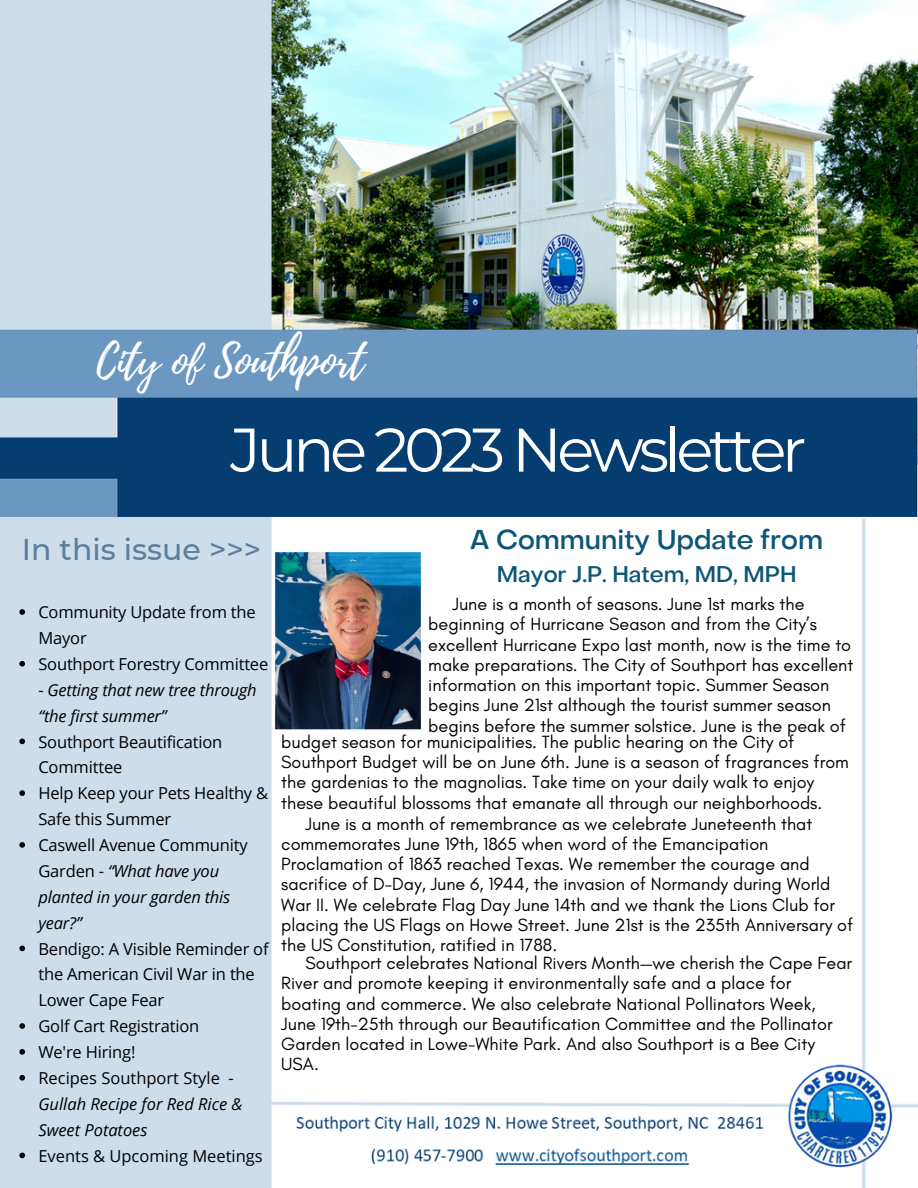
<style>
.page{position:relative;width:918px;height:1188px;background:#fff}
.page>*{position:absolute;margin:0;border:0;box-sizing:border-box;transform-origin:0 0}
.t1{font:61.5px "Montserrat";letter-spacing:-.075em;color:#fff}
.t2{font:42px "Playlist Script";color:#fff}
.t3{font:500 30px "Montserrat";color:#5b7f9d}
.t4{font:500 27px "Object Sans";color:#0c5678}
.t5{font:500 22.35px "Object Sans";color:#0c5678}
.t6{font:18px/20.2px "Glacial Indifference";color:#000}
.t7{font:16.5px/25.8px "Open Sans";letter-spacing:-.01em;color:#000}
.t8{font:italic 16.5px/25.8px "Open Sans";letter-spacing:-.01em;color:#000}
.s1{font-style:normal}
</style>
<div class="page">
<img style="left:0;top:0;width:918px;height:1188px">
<img style="left:273px;top:550px;width:151px;height:182px">
<svg style="left:19px;top:609px;width:6px;height:6px"></svg>
<svg style="left:19px;top:661px;width:6px;height:6px"></svg>
<svg style="left:19px;top:739px;width:6px;height:5px"></svg>
<svg style="left:19px;top:790px;width:6px;height:6px"></svg>
<svg style="left:19px;top:842px;width:6px;height:6px"></svg>
<svg style="left:19px;top:946px;width:6px;height:5px"></svg>
<svg style="left:19px;top:1023px;width:6px;height:6px"></svg>
<svg style="left:19px;top:1049px;width:6px;height:6px"></svg>
<svg style="left:19px;top:1075px;width:6px;height:6px"></svg>
<svg style="left:19px;top:1153px;width:6px;height:5px"></svg>
<p class="t2" style="left:97px;top:332px;width:269px">City of Southport</p>
<p class="t1" style="left:230px;top:412px;width:578px">June 2023 Newsletter</p>
<p class="t3" style="left:22px;top:531px;width:241px">In this issue &gt;&gt;&gt;</p>
<p class="t7" style="left:38px;top:599px;width:219px">Community Update from the<br>Mayor</p>
<p class="t7" style="left:38px;top:651px;width:231px">Southport Forestry Committee</p>
<p class="t8" style="left:38px;top:677px;width:220px"><span class="s1">-</span> Getting that new tree through “the first summer”</p>
<p class="t7" style="left:38px;top:728px;width:185px">Southport Beautification<br>Committee</p>
<p class="t7" style="left:38px;top:780px;width:231px">Help Keep your Pets Healthy &amp;<br>Safe this Summer</p>
<p class="t8" style="left:38px;top:832px;width:211px"><span class="s1">Caswell Avenue Community<br>Garden -</span> “What have you planted in your garden this year?”</p>
<p class="t7" style="left:38px;top:935px;width:232px">Bendigo: A Visible Reminder of the American Civil War in the<br>Lower Cape Fear</p>
<p class="t7" style="left:38px;top:1013px;width:162px">Golf Cart Registration</p>
<p class="t7" style="left:38px;top:1039px;width:99px">We're Hiring!</p>
<p class="t8" style="left:38px;top:1065px;width:206px"><span class="s1">Recipes Southport Style -<br></span>Gullah Recipe for Red Rice &amp;<br>Sweet Potatoes</p>
<p class="t7" style="left:38px;top:1142px;width:226px">Events &amp; Upcoming Meetings</p>
<p class="t4" style="left:470px;top:529px;width:354px">A Community Update from</p>
<p class="t5" style="left:497px;top:565px;width:301px">Mayor J.P. Hatem, MD, MPH</p>
<p class="t6" style="left:428px;top:594px;width:427px;text-indent:24px">June is a month of seasons. June 1st marks the beginning of Hurricane Season and from the City’s excellent Hurricane Expo last month, now is the time to make preparations. The City of Southport has excellent information on this important topic. Summer Season begins June 21st although the tourist summer season begins before the summer solstice. June is the peak of</p>
<p class="t6" style="left:281px;top:731px;width:569px">budget season for municipalities. The public hearing on the City of Southport Budget will be on June 6th. June is a season of fragrances from the gardenias to the magnolias. Take time on your daily walk to enjoy these beautiful blossoms that emanate all through our neighborhoods.</p>
<p class="t6" style="left:281px;top:813px;width:573px;text-indent:24px">June is a month of remembrance as we celebrate Juneteenth that commemorates June 19th, 1865 when word of the Emancipation Proclamation of 1863 reached Texas. We remember the courage and sacrifice of D-Day, June 6, 1944, the invasion of Normandy during World War II. We celebrate Flag Day June 14th and we thank the Lions Club for placing the US Flags on Howe Street. June 21st is the 235th Anniversary of the US Constitution, ratified in 1788.</p>
<p class="t6" style="left:281px;top:953px;width:572px;text-indent:24px">Southport celebrates National Rivers Month—we cherish the Cape Fear River and promote keeping it environmentally safe and a place for boating and commerce. We also celebrate National Pollinators Week, June 19th-25th through our Beautification Committee and the Pollinator Garden located in Lowe-White Park. And also Southport is a Bee City USA.</p>
</div>
